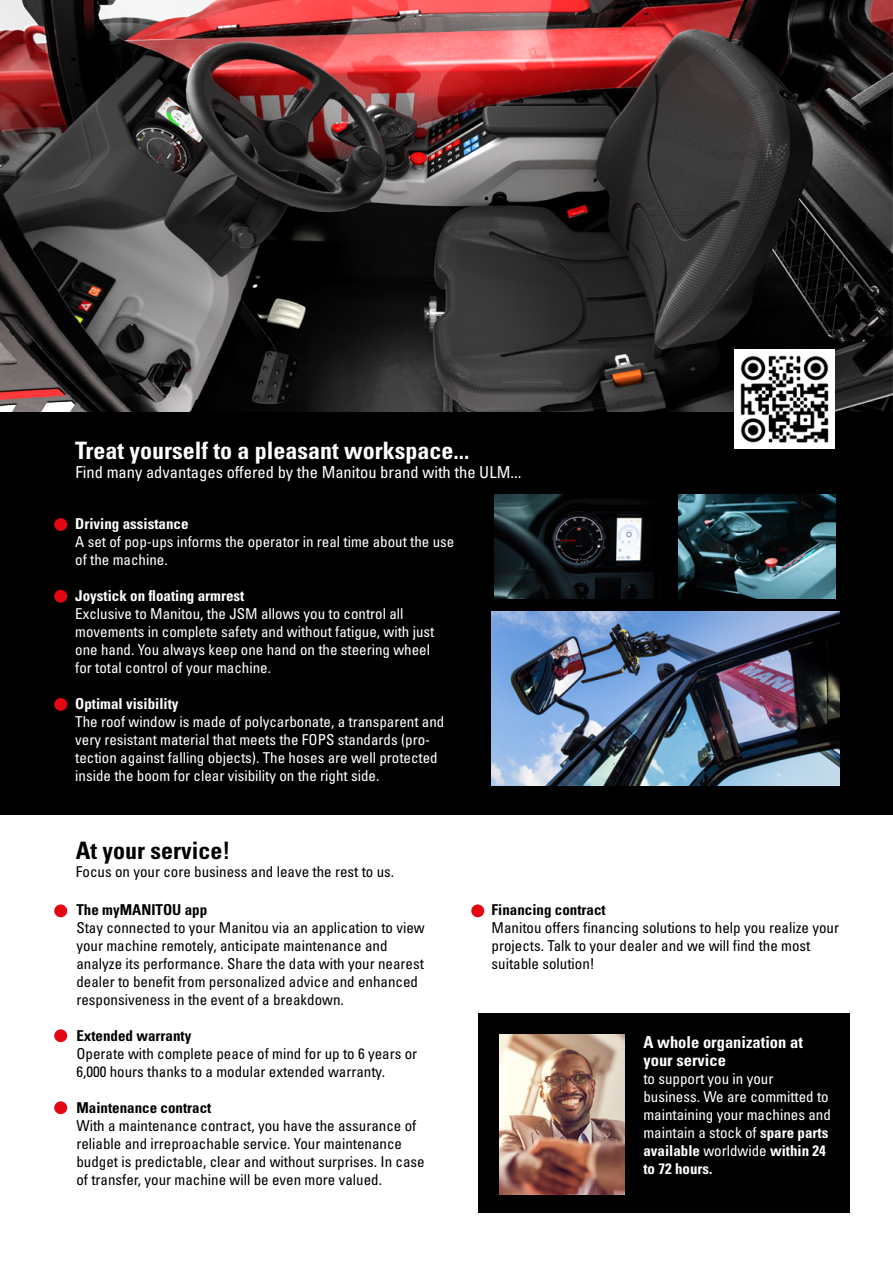
<style>
.page{position:relative;width:893px;height:1263px;background:#fff}
.page>*{position:absolute;margin:0;border:0;box-sizing:border-box;transform-origin:0 0}
.t1{font:24px "Univers LTCYR 67 Bold Cond";color:#fff}
.t2{font:24px "Univers LTCYR 67 Bold Cond";color:#000}
.t3{font:condensed 16.5px "Univers LTCYR 57";color:#fff}
.t4{font:16.5px/18px "Univers LTCYR 67 Bold Cond";color:#fff}
.t5{font:condensed 15px/18px "Univers LTCYR 57";color:#000}
.t6{font:condensed 15px/18px "Univers LTCYR 57";color:#fff}
.t7{font:15px/18px "Univers LTCYR 67 Bold Cond";color:#fff}
.t8{font:15px "Univers LTCYR 67 Bold Cond";color:#000}
.s1{font-family:"Univers LTCYR 67 Bold Cond";font-stretch:normal}
.s2{font-family:"Univers LTCYR 57";font-stretch:condensed}
</style>
<div class="page">
<div style="left:0;top:0;width:893px;height:815px;background:#000"></div>
<div style="left:54px;top:904px;width:13px;height:13px;background:#e30613;border-radius:50%"></div>
<div style="left:471px;top:904px;width:13px;height:13px;background:#e30613;border-radius:50%"></div>
<div style="left:54px;top:1029px;width:13px;height:13px;background:#e30613;border-radius:50%"></div>
<div style="left:54px;top:1101px;width:13px;height:13px;background:#e30613;border-radius:50%"></div>
<div style="left:478px;top:1013px;width:372px;height:200px;background:#000"></div>
<img style="left:499px;top:1035px;width:126px;height:160px">
<img style="left:0;top:0;width:893px;height:412px">
<img style="left:495px;top:494px;width:159px;height:105px">
<img style="left:678px;top:494px;width:157px;height:105px">
<img style="left:492px;top:611px;width:348px;height:174px">
<div style="left:54px;top:518px;width:13px;height:13px;background:#e30613;border-radius:50%"></div>
<div style="left:54px;top:590px;width:13px;height:13px;background:#e30613;border-radius:50%"></div>
<div style="left:54px;top:698px;width:13px;height:13px;background:#e30613;border-radius:50%"></div>
<img style="left:735px;top:350px;width:99px;height:99px">
<h1 class="t1" style="left:75px;top:435px;width:396px">Treat yourself to a pleasant workspace...</h1>
<p class="t3" style="left:76px;top:461px;width:447px">Find many advantages offered by the Manitou brand with the ULM...</p>
<p class="t7" style="left:75px;top:514px;width:115px">Driving assistance</p>
<p class="t6" style="left:75px;top:532px;width:381px">A set of pop-ups informs the operator in real time about the use of the machine.</p>
<p class="t7" style="left:75px;top:586px;width:171px">Joystick on floating armrest</p>
<p class="t6" style="left:75px;top:604px;width:361px">Exclusive to Manitou, the JSM allows you to control all movements in complete safety and without fatigue, with just one hand. You always keep one hand on the steering wheel for total control of your machine.</p>
<p class="t7" style="left:75px;top:694px;width:105px">Optimal visibility</p>
<p class="t6" style="left:75px;top:712px;width:371px">The roof window is made of polycarbonate, a transparent and very resistant material that meets the FOPS standards (pro&shy;tection against falling objects). The hoses are well protected inside the boom for clear visibility on the right side.</p>
<h1 class="t2" style="left:76px;top:836px;width:156px">At your service!</h1>
<p class="t5" style="left:76px;top:862px;width:320px">Focus on your core business and leave the rest to us.</p>
<p class="t8" style="left:76px;top:900px;width:132px">The myMANITOU app</p>
<p class="t5" style="left:76px;top:918px;width:350px">Stay connected to your Manitou via an application to view your machine remotely, anticipate maintenance and analyze its performance. Share the data with your nearest dealer to benefit from personalized advice and enhanced responsiveness in the event of a breakdown.</p>
<p class="t8" style="left:76px;top:1026px;width:116px">Extended warranty</p>
<p class="t5" style="left:76px;top:1044px;width:342px">Operate with complete peace of mind for up to 6 years or<br>6,000 hours thanks to a modular extended warranty.</p>
<p class="t8" style="left:76px;top:1098px;width:137px">Maintenance contract</p>
<p class="t5" style="left:76px;top:1116px;width:350px">With a maintenance contract, you have the assurance of reliable and irreproachable service. Your maintenance budget is predictable, clear and without surprises. In case of transfer, your machine will be even more valued.</p>
<p class="t8" style="left:492px;top:900px;width:116px">Financing contract</p>
<p class="t5" style="left:492px;top:918px;width:349px">Manitou offers financing solutions to help you realize your projects. Talk to your dealer and we will find the most suitable solution!</p>
<p class="t4" style="left:643px;top:1033px;width:161px">A whole organization at your service</p>
<p class="t6" style="left:643px;top:1069px;width:189px">to support you in your business. We are committed to maintaining your machines and maintain a stock of <span class="s1">spare parts</span></p>
<p class="t7" style="left:643px;top:1141px;width:184px">available <span class="s2">worldwide</span> within 24 to 72 hours.</p>
</div>
